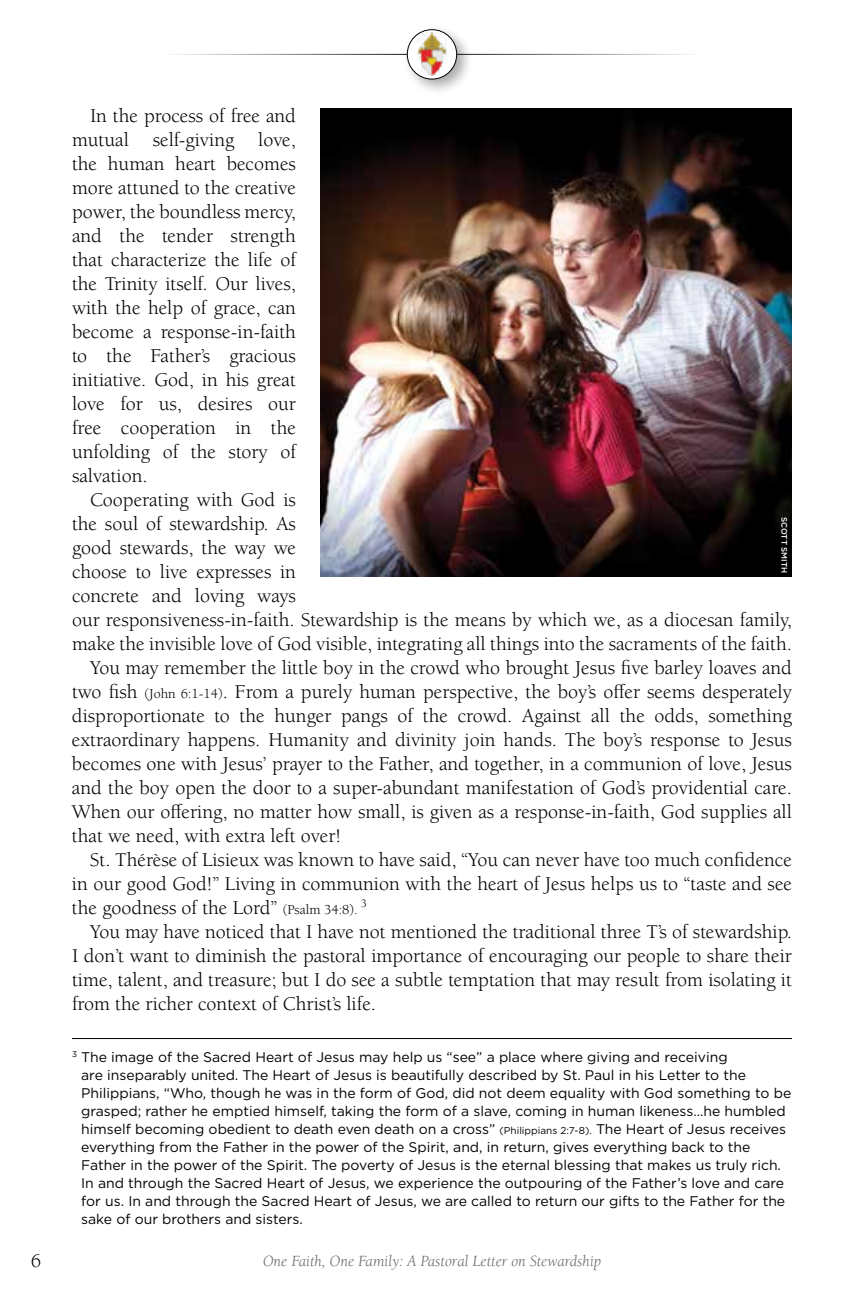
<style>
.page{position:relative;width:864px;height:1296px;background:#fff}
.page>*{position:absolute;margin:0;border:0;box-sizing:border-box;transform-origin:0 0}
.t1{font:20px/24px "Berkeley Pro";color:#000;text-align:justify}
.t2{font:italic 16px "Berkeley Pro";color:#6d6e71}
.t3{font:14px/18px "Gotham";color:#000}
.t4{font:11.6px "Berkeley Pro";color:#000}
.t5{font:500 8px "Gotham";color:#fff}
.s1{font-size:14px}
.s2{font-size:10px}
</style>
<div class="page">
<hr style="left:162px;top:54px;width:270px;height:1px;background:#000">
<hr style="left:432px;top:54px;width:270px;height:1px;background:#000">
<div style="left:403px;top:25px;width:70px;height:71px;background:#000;opacity:.33"></div>
<div style="left:407px;top:30px;width:50px;height:49px;background:#fff;border-radius:50%"></div>
<div style="left:407px;top:29px;width:50px;height:50px;border:1px solid #000;border-radius:50%"></div>
<img style="left:417px;top:33px;width:30px;height:43px">
<hr style="left:72px;top:1038px;width:720px;height:1px;background:#000">
<img style="left:320px;top:108px;width:472px;height:469px">
<p class="t1" style="left:72px;top:104px;width:226px;text-indent:18px">In the process of free and mutual self-giving love, the human heart becomes more attuned to the creative power, the boundless mercy, and the tender strength that characterize the life of the Trinity itself. Our lives, with the help of grace, can become a response-in-faith to the Father’s gracious initiative. God, in his great love for us, desires our free cooperation in the unfolding of the story of salvation.</p>
<p class="t1" style="left:90px;top:488px;width:207px">Cooperating with God is</p>
<p class="t1" style="left:72px;top:512px;width:226px">the soul of stewardship. As</p>
<p class="t1" style="left:72px;top:536px;width:226px">good stewards, the way we</p>
<p class="t1" style="left:72px;top:560px;width:226px">choose to live expresses in</p>
<p class="t1" style="left:72px;top:584px;width:226px">concrete and loving ways</p>
<p class="t1" style="left:72px;top:608px;width:722px">our responsiveness-in-faith. Stewardship is the means by which we, as a diocesan family,</p>
<p class="t1" style="left:72px;top:632px;width:722px">make the invisible love of God visible, integrating all things into the sacraments of the faith.</p>
<p class="t1" style="left:90px;top:656px;width:704px">You may remember the little boy in the crowd who brought Jesus five barley loaves and</p>
<p class="t1" style="left:72px;top:680px;width:722px">two fish <span class="s1">(John 6:1-14)</span>. From a purely human perspective, the boy’s offer seems desperately</p>
<p class="t1" style="left:72px;top:704px;width:722px">disproportionate to the hunger pangs of the crowd. Against all the odds, something</p>
<p class="t1" style="left:72px;top:728px;width:721px">extraordinary happens. Humanity and divinity join hands. The boy’s response to Jesus</p>
<p class="t1" style="left:72px;top:752px;width:721px">becomes one with Jesus’ prayer to the Father, and together, in a communion of love, Jesus</p>
<p class="t1" style="left:72px;top:776px;width:721px">and the boy open the door to a super-abundant manifestation of God’s providential care.</p>
<p class="t1" style="left:72px;top:800px;width:721px">When our offering, no matter how small, is given as a response-in-faith, God supplies all</p>
<p class="t1" style="left:72px;top:824px;width:270px">that we need, with extra left over!</p>
<p class="t1" style="left:90px;top:848px;width:703px">St. Thérèse of Lisieux was known to have said, “You can never have too much confidence</p>
<p class="t1" style="left:72px;top:872px;width:722px">in our good God!” Living in communion with the heart of Jesus helps us to “taste and see</p>
<p class="t1" style="left:72px;top:896px;width:287px">the goodness of the Lord” <span class="s1">(Psalm 34:8).</span></p>
<p class="t4" style="left:361px;top:897px;width:8px">3</p>
<p class="t1" style="left:72px;top:920px;width:722px;text-indent:18px">You may have noticed that I have not mentioned the traditional three T’s of stewardship.<br>I don’t want to diminish the pastoral importance of encouraging our people to share their time, talent, and treasure; but I do see a subtle temptation that may result from isolating it from the richer context of Christ’s life.</p>
<p class="t5" style="left:790px;top:517px;width:57px;rotate:90deg">SCOTT SMITH</p>
<p class="t3" style="left:81px;top:1048px;width:712px;text-indent:-9px"><sup>3</sup> The image of the Sacred Heart of Jesus may help us “see” a place where giving and receiving<br>are inseparably united. The Heart of Jesus is beautifully described by St. Paul in his Letter to the Philippians, “Who, though he was in the form of God, did not deem equality with God something to be grasped; rather he emptied himself, taking the form of a slave, coming in human likeness…he humbled himself becoming obedient to death even death on a cross” <span class="s2">(Philippians 2:7-8).</span> The Heart of Jesus receives everything from the Father in the power of the Spirit, and, in return, gives everything back to the Father in the power of the Spirit. The poverty of Jesus is the eternal blessing that makes us truly rich.<br>In and through the Sacred Heart of Jesus, we experience the outpouring of the Father’s love and care for us. In and through the Sacred Heart of Jesus, we are called to return our gifts to the Father for the sake of our brothers and sisters.</p>
<p class="t1" style="left:31px;top:1249px;width:12px">6</p>
<p class="t2" style="left:263px;top:1252px;width:340px">One Faith, One Family: A Pastoral Letter on Stewardship</p>
</div>
